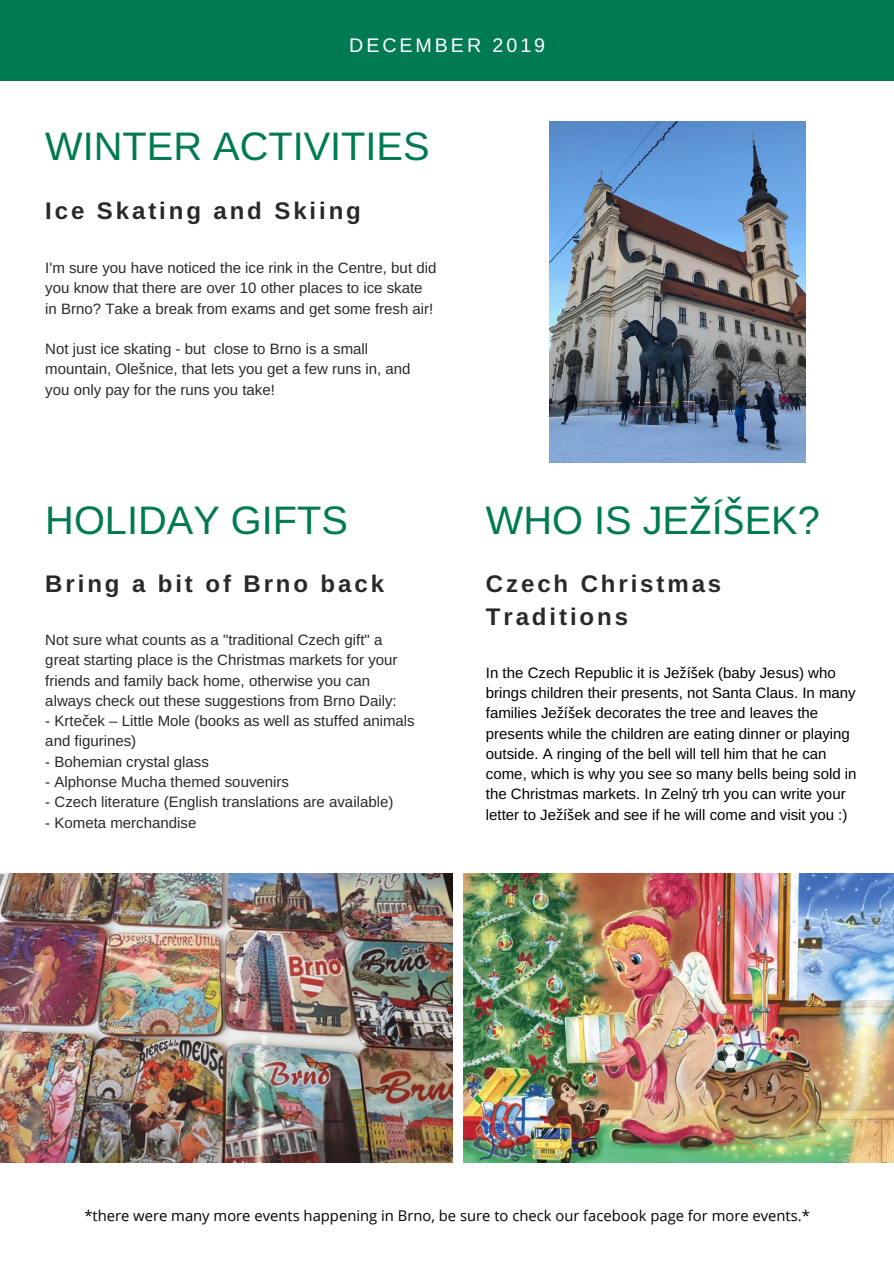
<style>
.page{position:relative;width:894px;height:1264px;background:#fff}
.page>*{position:absolute;margin:0;border:0;box-sizing:border-box;transform-origin:0 0}
.t1{font:39.75px "Arimo";color:#007a53}
.t2{font:700 24px/32.7px "Arimo";letter-spacing:.12em;color:#292929}
.t3{font:19.65px "Arimo";letter-spacing:.15em;color:#fff}
.t4{font:15px/20.2px "Arimo";color:#292929}
.t5{font:15px/20.2px "Arimo";color:#000}
.t6{font:14.7px "Open Sans";color:#000}
.s1{font-family:"Noto Sans"}
</style>
<div class="page">
<img style="left:0;top:873px;width:452px;height:289px">
<img style="left:463px;top:873px;width:430px;height:289px">
<div style="left:0;top:0;width:893px;height:81px;background:#007a53"></div>
<img style="left:549px;top:122px;width:255px;height:340px">
<h3 class="t3" style="left:349px;top:34px;width:197px">DECEMBER 2019</h3>
<h1 class="t1" style="left:45px;top:124px;width:385px">WINTER ACTIVITIES</h1>
<h2 class="t2" style="left:45px;top:194px;width:317px">Ice Skating and Skiing</h2>
<p class="t4" style="left:45px;top:258px;width:392px">I'm sure you have noticed the ice rink in the Centre, but did you know that there are over 10 other places to ice skate in Brno? Take a break from exams and get some fresh air!</p>
<p class="t4" style="left:45px;top:339px;width:367px">Not just ice skating - but close to Brno is a small mountain, Ole<span class="s1">š</span>nice, that lets you get a few runs in, and you only pay for the runs you take!</p>
<h1 class="t1" style="left:45px;top:498px;width:304px">HOLIDAY GIFTS</h1>
<h2 class="t2" style="left:45px;top:567px;width:340px">Bring a bit of Brno back</h2>
<p class="t4" style="left:45px;top:629px;width:353px">Not sure what counts as a "traditional Czech gift" a great starting place is the Christmas markets for your friends and family back home, otherwise you can always check out these suggestions from Brno Daily:</p>
<p class="t4" style="left:45px;top:711px;width:371px">- Krte<span class="s1">č</span>ek – Little Mole (books as well as stuffed animals and figurines)</p>
<p class="t4" style="left:45px;top:751px;width:165px">- Bohemian crystal glass</p>
<p class="t4" style="left:45px;top:771px;width:245px">- Alphonse Mucha themed souvenirs</p>
<p class="t4" style="left:45px;top:792px;width:349px">- Czech literature (English translations are available)</p>
<p class="t4" style="left:45px;top:812px;width:152px">- Kometa merchandise</p>
<h1 class="t1" style="left:486px;top:498px;width:335px">WHO IS JE<span class="s1">Ž</span>Í<span class="s1">Š</span>EK?</h1>
<h2 class="t2" style="left:486px;top:567px;width:237px">Czech Christmas<br>Traditions</h2>
<p class="t5" style="left:486px;top:662px;width:372px">In the Czech Republic it is Je<span class="s1">ž</span>í<span class="s1">š</span>ek (baby Jesus) who brings children their presents, not Santa Claus. In many families Je<span class="s1">ž</span>í<span class="s1">š</span>ek decorates the tree and leaves the presents while the children are eating dinner or playing outside. A ringing of the bell will tell him that he can come, which is why you see so many bells being sold in the Christmas markets. In Zelný trh you can write your letter to Je<span class="s1">ž</span>í<span class="s1">š</span>ek and see if he will come and visit you :)</p>
<p class="t6" style="left:84px;top:1205px;width:727px">*there were many more events happening in Brno, be sure to check our facebook page for more events.*</p>
</div>
